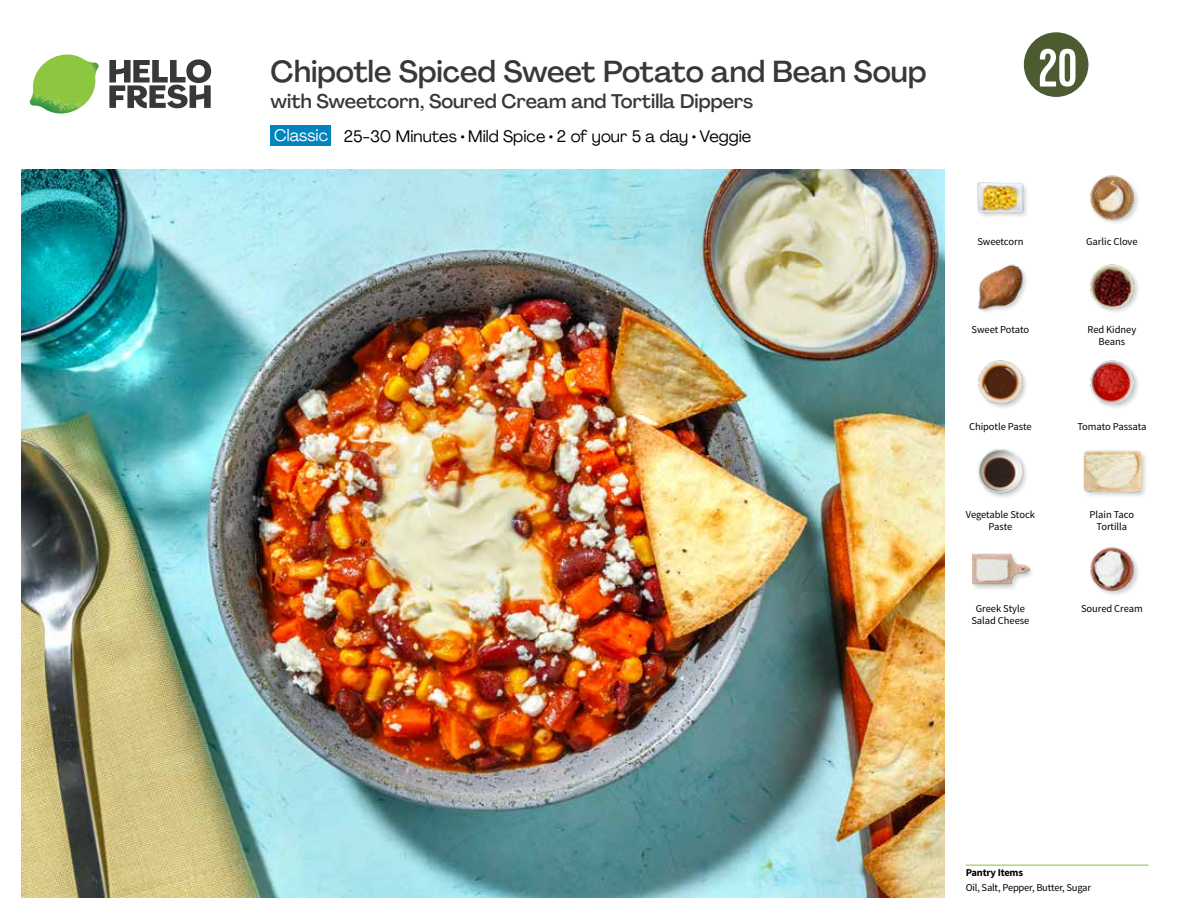
<style>
.page{position:relative;width:1188px;height:918px;background:#fff}
.page>*{position:absolute;margin:0;border:0;box-sizing:border-box;transform-origin:0 0}
.t1{font:54px "Kapra";color:#fff}
.t2{font:500 30px "Agrandir";color:#383839}
.t3{font:500 19.5px "Agrandir";color:#383839}
.t4{font:16.5px "Agrandir";color:#000}
.t5{font:10.5px/12px "Source Sans Pro";letter-spacing:-.005em;color:#000;text-align:center}
.t6{font:700 10.5px "Source Sans Pro";letter-spacing:-.02em;color:#000}
.s1{color:#fff}
</style>
<div class="page">
<svg style="left:109px;top:59px;width:102px;height:49px"></svg>
<img style="left:30px;top:55px;width:69px;height:59px">
<img style="left:21px;top:170px;width:924px;height:728px">
<hr style="left:966px;top:865px;width:183px;height:1px;background:#82c341">
<div style="left:271px;top:126px;width:60px;height:20px;background:#0083be"></div>
<div style="left:972px;top:552px;width:64px;height:40px;background:#000;opacity:.2"></div>
<img style="left:972px;top:552px;width:57px;height:40px">
<img style="left:1090px;top:547px;width:48px;height:48px">
<img style="left:978px;top:360px;width:48px;height:48px">
<img style="left:977px;top:449px;width:50px;height:49px">
<div style="left:1082px;top:449px;width:66px;height:50px;background:#000;opacity:.2"></div>
<img style="left:1083px;top:449px;width:58px;height:50px">
<img style="left:1090px;top:360px;width:48px;height:48px">
<img style="left:977px;top:182px;width:50px;height:35px">
<img style="left:978px;top:264px;width:48px;height:48px">
<img style="left:1090px;top:264px;width:48px;height:48px">
<img style="left:1090px;top:175px;width:48px;height:48px">
<svg style="left:1023px;top:32px;width:66px;height:65px"></svg>
<h2 class="t2" style="left:271px;top:53px;width:657px">Chipotle Spiced Sweet Potato and Bean Soup</h2>
<h1 class="t1" style="left:1038px;top:37px;width:40px">20</h1>
<h3 class="t3" style="left:271px;top:89px;width:484px">with Sweetcorn, Soured Cream and Tortilla Dippers</h3>
<h3 class="t4" style="left:274px;top:126px;width:479px"><span class="s1">Classic</span> 25-30 Minutes • Mild Spice • 2 of your 5 a day • Veggie</h3>
<p class="t5" style="left:977px;top:235px;width:48px">Sweetcorn</p>
<p class="t5" style="left:972px;top:324px;width:59px">Sweet Potato</p>
<p class="t5" style="left:1086px;top:235px;width:53px">Garlic Clove</p>
<p class="t5" style="left:1087px;top:324px;width:51px">Red Kidney<br>Beans</p>
<p class="t5" style="left:969px;top:420px;width:64px">Chipotle Paste</p>
<p class="t5" style="left:1077px;top:420px;width:71px">Tomato Passata</p>
<p class="t5" style="left:966px;top:509px;width:71px">Vegetable Stock<br>Paste</p>
<p class="t5" style="left:1090px;top:509px;width:46px">Plain Taco<br>Tortilla</p>
<p class="t5" style="left:976px;top:603px;width:51px">Greek Style</p>
<p class="t5" style="left:1081px;top:603px;width:63px">Soured Cream</p>
<p class="t5" style="left:971px;top:615px;width:60px">Salad Cheese</p>
<p class="t6" style="left:966px;top:866px;width:59px">Pantry Items</p>
<p class="t5" style="left:966px;top:881px;width:127px">Oil, Salt, Pepper, Butter, Sugar</p>
</div>
